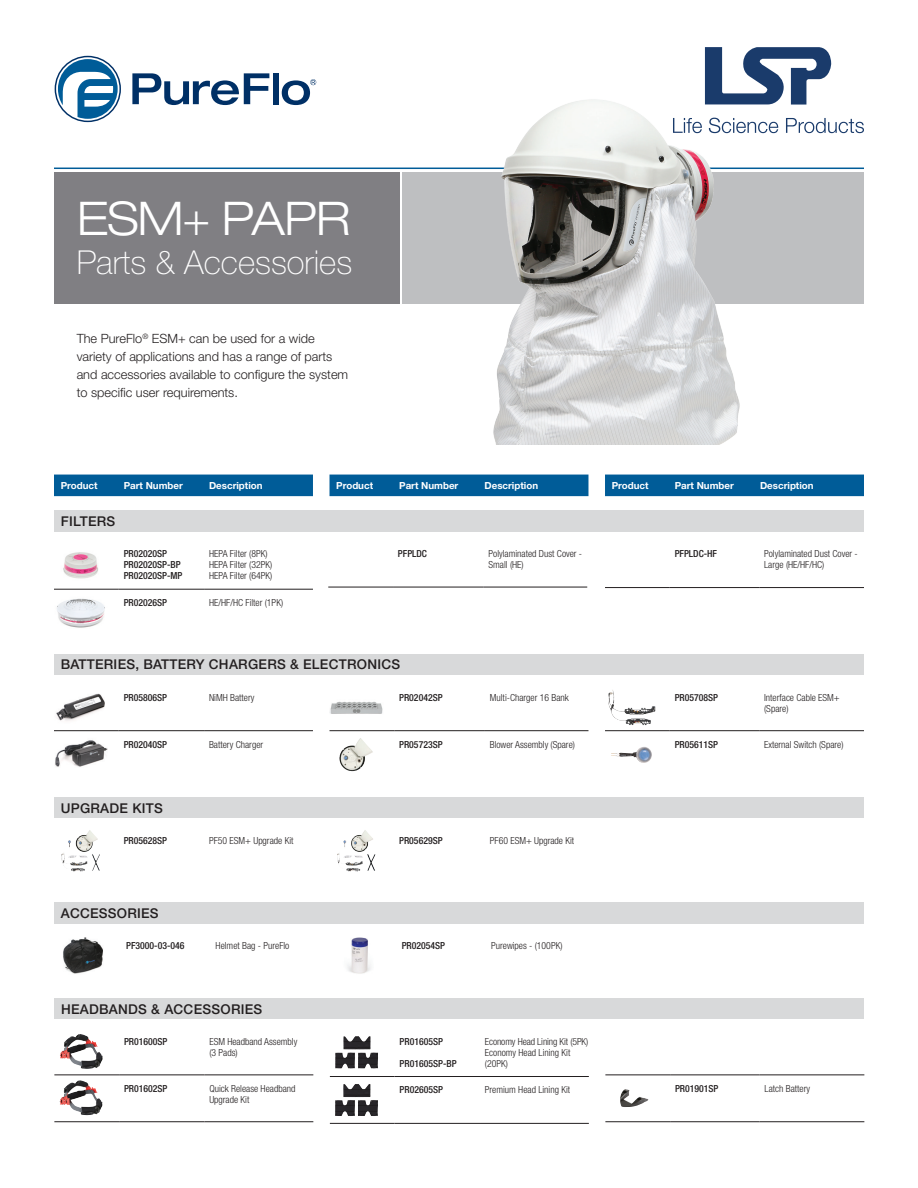
<style>
.page{position:relative;width:918px;height:1188px;background:#fff}
.page>*{position:absolute;margin:0;border:0;box-sizing:border-box;transform-origin:0 0}
.t1{font:300 expanded 46.5px "Helvetica Neue LT Std";letter-spacing:-.02em;color:#fff}
.t2{font:100 33px "Helvetica Neue LT Std";color:#fff}
.t3{font:500 13.5px "Helvetica Neue LT Std";letter-spacing:.02em;color:#231f20}
.t4{font:300 12.75px/18px "Helvetica Neue LT Std";color:#231f20}
.t5{font:300 condensed 9.75px/10.9px "Helvetica Neue LT Std";color:#231f20}
.t6{font:500 condensed 9.75px/10.9px "Helvetica Neue LT Std";color:#231f20}
.t7{font:700 9.75px "Helvetica Neue LT Std";color:#fff}
</style>
<div class="page">
<div style="left:54px;top:172px;width:346px;height:132px;background:#807f83"></div>
<div style="left:403px;top:172px;width:461px;height:132px;background:#bebfc1"></div>
<hr style="left:54px;top:168px;width:810px;height:1px;background:#005c98">
<div style="left:55px;top:56px;width:66px;height:66px;border:1px solid #003066;border-radius:50%"></div>
<svg style="left:58px;top:59px;width:60px;height:60px"></svg>
<svg style="left:132px;top:73px;width:137px;height:32px"></svg>
<div style="left:273px;top:73px;width:6px;height:31px;background:#003066"></div>
<svg style="left:282px;top:79px;width:34px;height:26px"></svg>
<div style="left:54px;top:797px;width:810px;height:21px;background:#d8d9da"></div>
<img style="left:62px;top:830px;width:36px;height:31px">
<img style="left:338px;top:830px;width:35px;height:31px">
<div style="left:54px;top:654px;width:810px;height:21px;background:#d8d9da"></div>
<hr style="left:54px;top:730px;width:65px;height:1px;background:#231f20">
<hr style="left:119px;top:730px;width:85px;height:1px;background:#231f20">
<hr style="left:204px;top:730px;width:109px;height:1px;background:#231f20">
<img style="left:56px;top:693px;width:49px;height:28px">
<img style="left:55px;top:740px;width:53px;height:27px">
<hr style="left:330px;top:730px;width:64px;height:1px;background:#231f20">
<hr style="left:394px;top:730px;width:91px;height:1px;background:#231f20">
<hr style="left:485px;top:730px;width:103px;height:1px;background:#231f20">
<img style="left:330px;top:701px;width:53px;height:13px">
<img style="left:339px;top:738px;width:34px;height:33px">
<hr style="left:605px;top:730px;width:65px;height:1px;background:#231f20">
<hr style="left:670px;top:730px;width:89px;height:1px;background:#231f20">
<hr style="left:759px;top:730px;width:105px;height:1px;background:#231f20">
<img style="left:608px;top:690px;width:47px;height:35px">
<img style="left:611px;top:747px;width:41px;height:16px">
<div style="left:54px;top:475px;width:259px;height:21px;background:#005c98"></div>
<div style="left:330px;top:475px;width:258px;height:21px;background:#005c98"></div>
<div style="left:605px;top:475px;width:259px;height:21px;background:#005c98"></div>
<div style="left:54px;top:510px;width:810px;height:22px;background:#d8d9da"></div>
<hr style="left:54px;top:589px;width:65px;height:1px;background:#231f20">
<hr style="left:119px;top:589px;width:85px;height:1px;background:#231f20">
<hr style="left:204px;top:589px;width:109px;height:1px;background:#231f20">
<img style="left:63px;top:552px;width:35px;height:27px">
<img style="left:57px;top:598px;width:48px;height:30px">
<hr style="left:328px;top:587px;width:65px;height:1px;background:#231f20">
<hr style="left:393px;top:587px;width:91px;height:1px;background:#231f20">
<hr style="left:484px;top:587px;width:103px;height:1px;background:#231f20">
<hr style="left:605px;top:587px;width:65px;height:1px;background:#231f20">
<hr style="left:670px;top:587px;width:89px;height:1px;background:#231f20">
<hr style="left:759px;top:587px;width:105px;height:1px;background:#231f20">
<img style="left:477px;top:90px;width:274px;height:354px">
<div style="left:54px;top:902px;width:810px;height:22px;background:#d8d9da"></div>
<img style="left:63px;top:937px;width:40px;height:37px">
<img style="left:347px;top:937px;width:24px;height:37px">
<svg style="left:705px;top:47px;width:126px;height:58px"></svg>
<svg style="left:673px;top:118px;width:29px;height:15px"></svg>
<svg style="left:709px;top:118px;width:69px;height:15px"></svg>
<svg style="left:786px;top:118px;width:78px;height:15px"></svg>
<div style="left:54px;top:998px;width:810px;height:21px;background:#d8d9da"></div>
<hr style="left:54px;top:1121px;width:65px;height:1px;background:#231f20">
<hr style="left:119px;top:1121px;width:85px;height:1px;background:#231f20">
<hr style="left:204px;top:1121px;width:109px;height:1px;background:#231f20">
<hr style="left:54px;top:1075px;width:65px;height:1px;background:#231f20">
<hr style="left:119px;top:1075px;width:85px;height:1px;background:#231f20">
<hr style="left:204px;top:1075px;width:109px;height:1px;background:#231f20">
<img style="left:64px;top:1034px;width:16px;height:9px">
<img style="left:64px;top:1080px;width:16px;height:9px">
<hr style="left:330px;top:1076px;width:65px;height:1px;background:#231f20">
<hr style="left:395px;top:1076px;width:85px;height:1px;background:#231f20">
<hr style="left:480px;top:1076px;width:109px;height:1px;background:#231f20">
<hr style="left:330px;top:1123px;width:65px;height:1px;background:#231f20">
<hr style="left:395px;top:1123px;width:85px;height:1px;background:#231f20">
<hr style="left:480px;top:1123px;width:109px;height:1px;background:#231f20">
<img style="left:343px;top:1036px;width:14px;height:13px">
<img style="left:343px;top:1084px;width:14px;height:13px">
<hr style="left:605px;top:1075px;width:65px;height:1px;background:#231f20">
<hr style="left:670px;top:1075px;width:90px;height:1px;background:#231f20">
<hr style="left:760px;top:1075px;width:104px;height:1px;background:#231f20">
<hr style="left:605px;top:1121px;width:65px;height:1px;background:#231f20">
<hr style="left:670px;top:1121px;width:90px;height:1px;background:#231f20">
<hr style="left:760px;top:1121px;width:104px;height:1px;background:#231f20">
<img style="left:620px;top:1089px;width:28px;height:18px">
<h1 class="t1" style="left:77px;top:191px;width:275px">ESM+ PAPR</h1>
<h2 class="t2" style="left:77px;top:243px;width:277px">Parts &amp; Accessories</h2>
<h3 class="t4" style="left:77px;top:330px;width:273px">The PureFlo<sup>®</sup> ESM+ can be used for a wide variety of applications and has a range of parts and accessories available to configure the system to specific user requirements.</h3>
<p class="t7" style="left:61px;top:479px;width:38px">Product</p>
<p class="t7" style="left:124px;top:479px;width:61px">Part Number</p>
<p class="t7" style="left:209px;top:479px;width:55px">Description</p>
<p class="t7" style="left:336px;top:479px;width:38px">Product</p>
<p class="t7" style="left:399px;top:479px;width:61px">Part Number</p>
<p class="t7" style="left:485px;top:479px;width:55px">Description</p>
<p class="t7" style="left:612px;top:479px;width:38px">Product</p>
<p class="t7" style="left:675px;top:479px;width:61px">Part Number</p>
<p class="t7" style="left:760px;top:479px;width:55px">Description</p>
<h3 class="t3" style="left:61px;top:513px;width:56px">FILTERS</h3>
<p class="t6" style="left:124px;top:548px;width:60px">PR02020SP<br>PR02020SP-BP<br>PR02020SP-MP</p>
<p class="t5" style="left:209px;top:548px;width:65px">HEPA Filter (8PK)<br>HEPA Filter (32PK)<br>HEPA Filter (64PK)</p>
<p class="t6" style="left:124px;top:597px;width:45px">PR02026SP</p>
<p class="t5" style="left:209px;top:597px;width:76px">HE/HF/HC Filter (1PK)</p>
<p class="t6" style="left:398px;top:548px;width:31px">PFPLDC</p>
<p class="t5" style="left:489px;top:548px;width:95px">Polylaminated Dust Cover -<br>Small (HE)</p>
<p class="t6" style="left:675px;top:548px;width:44px">PFPLDC-HF</p>
<p class="t5" style="left:764px;top:548px;width:95px">Polylaminated Dust Cover -<br>Large (HE/HF/HC)</p>
<h3 class="t3" style="left:61px;top:657px;width:341px">BATTERIES, BATTERY CHARGERS &amp; ELECTRONICS</h3>
<p class="t6" style="left:124px;top:692px;width:45px">PR05806SP</p>
<p class="t5" style="left:209px;top:692px;width:47px">NiMH Battery</p>
<p class="t6" style="left:124px;top:738px;width:45px">PR02040SP</p>
<p class="t5" style="left:209px;top:739px;width:56px">Battery Charger</p>
<p class="t6" style="left:399px;top:692px;width:45px">PR02042SP</p>
<p class="t5" style="left:490px;top:692px;width:81px">Multi-Charger 16 Bank</p>
<p class="t6" style="left:399px;top:738px;width:45px">PR05723SP</p>
<p class="t5" style="left:490px;top:739px;width:87px">Blower Assembly (Spare)</p>
<h3 class="t3" style="left:61px;top:800px;width:104px">UPGRADE KITS</h3>
<p class="t6" style="left:124px;top:835px;width:45px">PR05628SP</p>
<p class="t5" style="left:209px;top:835px;width:86px">PF50 ESM+ Upgrade Kit</p>
<p class="t6" style="left:399px;top:835px;width:45px">PR05629SP</p>
<p class="t5" style="left:490px;top:835px;width:86px">PF60 ESM+ Upgrade Kit</p>
<h3 class="t3" style="left:61px;top:905px;width:99px">ACCESSORIES</h3>
<p class="t6" style="left:126px;top:940px;width:60px">PF3000-03-046</p>
<p class="t5" style="left:216px;top:940px;width:75px">Helmet Bag - PureFlo</p>
<p class="t6" style="left:402px;top:940px;width:45px">PR02054SP</p>
<p class="t5" style="left:491px;top:940px;width:73px">Purewipes - (100PK)</p>
<p class="t6" style="left:675px;top:692px;width:45px">PR05708SP</p>
<p class="t5" style="left:764px;top:692px;width:77px">Interface Cable ESM+ (Spare)</p>
<p class="t6" style="left:675px;top:738px;width:45px">PR05611SP</p>
<p class="t5" style="left:764px;top:739px;width:81px">External Switch (Spare)</p>
<h3 class="t3" style="left:61px;top:1001px;width:203px">HEADBANDS &amp; ACCESSORIES</h3>
<p class="t6" style="left:124px;top:1036px;width:45px">PR01600SP</p>
<p class="t5" style="left:209px;top:1036px;width:89px">ESM Headband Assembly (3 Pads)</p>
<p class="t6" style="left:124px;top:1083px;width:45px">PR01602SP</p>
<p class="t5" style="left:209px;top:1083px;width:88px">Quick Release Headband<br>Upgrade Kit</p>
<p class="t6" style="left:400px;top:1036px;width:45px">PR01605SP</p>
<p class="t6" style="left:400px;top:1058px;width:58px">PR01605SP-BP</p>
<p class="t5" style="left:485px;top:1036px;width:105px">Economy Head Lining Kit (5PK)<br>Economy Head Lining Kit (20PK)</p>
<p class="t6" style="left:400px;top:1084px;width:45px">PR02605SP</p>
<p class="t5" style="left:485px;top:1084px;width:87px">Premium Head Lining Kit</p>
<p class="t6" style="left:675px;top:1083px;width:45px">PR01901SP</p>
<p class="t5" style="left:765px;top:1083px;width:47px">Latch Battery</p>
</div>
